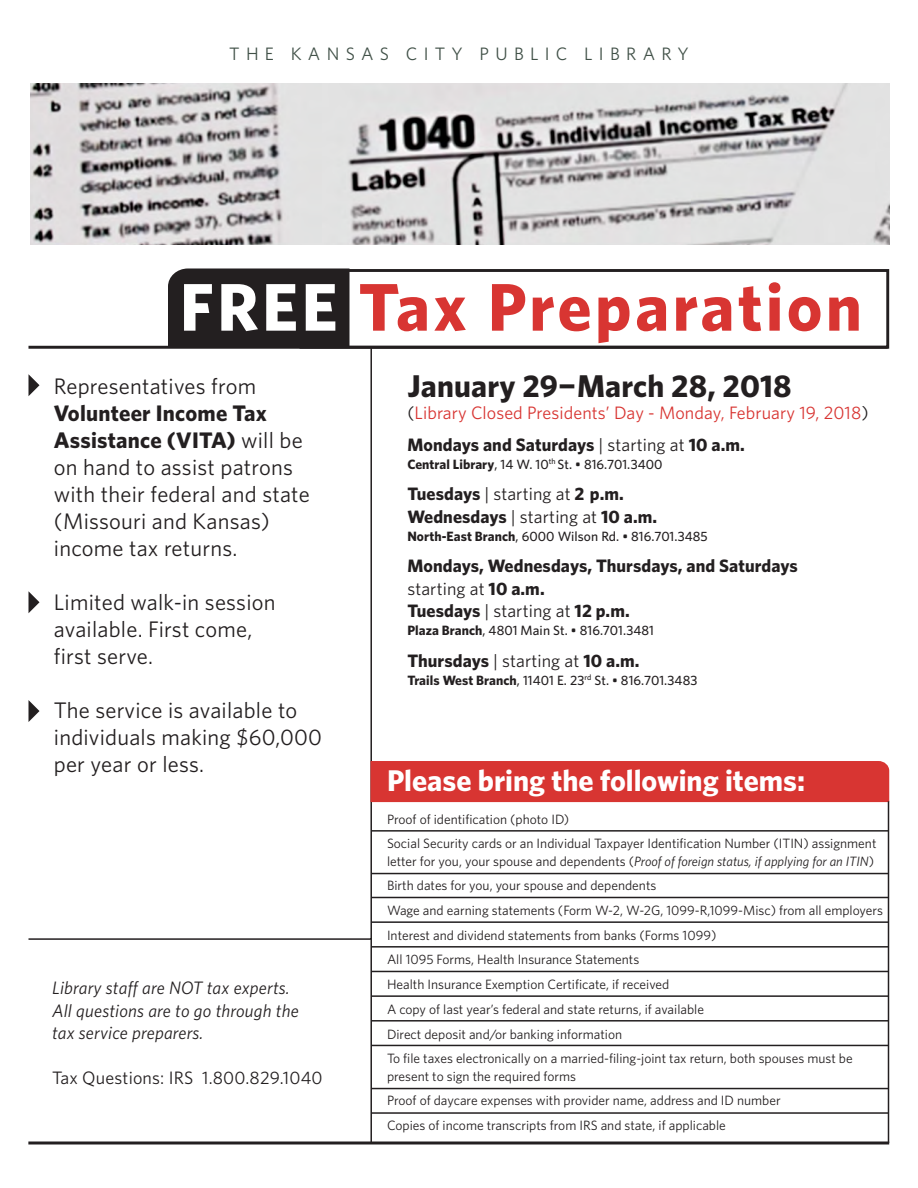
<style>
.page{position:relative;width:918px;height:1188px;background:#fff}
.page>*{position:absolute;margin:0;border:0;box-sizing:border-box;transform-origin:0 0}
.t1{font:700 67.5px "Whitney";letter-spacing:.05em;color:#d83532}
.t2{font:700 31.5px "Whitney";letter-spacing:.005em;color:#231f20}
.t3{font:700 30px "Whitney";color:#fff}
.t4{font:22.5px/27px "Whitney";letter-spacing:.01em;color:#231f20}
.t5{font:700 18px/22.5px "Whitney";letter-spacing:.005em;color:#231f20}
.t6{font:18px/31.5px "Whitney";letter-spacing:.005em;color:#d83532}
.t7{font:italic 18px/22.5px "Whitney";letter-spacing:.01em;color:#231f20}
.t8{font:18px "Whitney";letter-spacing:.01em;color:#231f20}
.t9{font:18px "Whitney";letter-spacing:.35em;color:#415148}
.t10{font:13.5px/24.8px "Whitney";color:#231f20}
.t11{font:500 13.5px "Whitney";letter-spacing:.005em;color:#231f20}
.s1{color:#fff}
.s2{color:#231f20}
.s3{font-weight:700;color:#231f20}
.s4{font-weight:700}
.s5{font-weight:400}
.s6{font-style:italic}
</style>
<div class="page">
<div style="left:168px;top:268px;width:182px;height:78px;background:#231f20"></div>
<svg style="left:28px;top:346px;width:345px;height:594px"></svg>
<hr style="left:28px;top:1142px;width:861px;height:2px;background:#231f20">
<hr style="left:29px;top:346px;width:859px;height:3px;background:#231f20">
<div style="left:300px;top:269px;width:589px;height:80px;border:3px solid #231f20"></div>
<div style="left:370px;top:760px;width:520px;height:43px;background:#d83532"></div>
<img style="left:30px;top:83px;width:859px;height:161px">
<hr style="left:370px;top:939px;width:2px;height:204px;background:#231f20">
<hr style="left:371px;top:830px;width:517px;height:2px;background:#231f20">
<hr style="left:371px;top:873px;width:517px;height:1px;background:#231f20">
<hr style="left:371px;top:897px;width:517px;height:1px;background:#231f20">
<hr style="left:371px;top:921px;width:517px;height:2px;background:#231f20">
<hr style="left:371px;top:946px;width:517px;height:2px;background:#231f20">
<hr style="left:371px;top:971px;width:517px;height:1px;background:#231f20">
<hr style="left:371px;top:995px;width:517px;height:2px;background:#231f20">
<hr style="left:371px;top:1020px;width:517px;height:2px;background:#231f20">
<hr style="left:371px;top:1045px;width:517px;height:1px;background:#231f20">
<hr style="left:371px;top:1088px;width:517px;height:1px;background:#231f20">
<hr style="left:371px;top:1112px;width:517px;height:2px;background:#231f20">
<hr style="left:888px;top:801px;width:1px;height:342px;background:#231f20">
<svg style="left:29px;top:374px;width:10px;height:22px"></svg>
<svg style="left:29px;top:591px;width:10px;height:22px"></svg>
<svg style="left:29px;top:700px;width:10px;height:22px"></svg>
<h3 class="t9" style="left:229px;top:44px;width:461px">THE KANSAS CITY PUBLIC LIBRARY</h3>
<h1 class="t1" style="left:180px;top:266px;width:684px"><span class="s1">FREE</span> Tax Preparation</h1>
<h2 class="t2" style="left:407px;top:367px;width:386px">January 29¬March 28, 2018</h2>
<h3 class="t6" style="left:407px;top:397px;width:463px"><span class="s2">(</span>Library Closed Presidents’ Day - Monday, February 19, 2018<span class="s2">)<br></span><span class="s3">Mondays and Saturdays</span> <span class="s2">| starting at</span> <span class="s3">10 a.m.</span></h3>
<p class="t11" style="left:407px;top:456px;width:257px"><span class="s4">Central Library</span>, 14 W. 10<sup>th</sup> St. • 816.701.3400</p>
<h3 class="t5" style="left:407px;top:482px;width:251px">Tuesdays <span class="s5">| starting at</span> 2 p.m.<br>Wednesdays <span class="s5">| starting at</span> 10 a.m.</h3>
<p class="t11" style="left:407px;top:528px;width:302px"><span class="s4">North-East Branch</span>, 6000 Wilson Rd. • 816.701.3485</p>
<h3 class="t5" style="left:407px;top:554px;width:392px">Mondays, Wednesdays, Thursdays, and Saturdays <span class="s5">starting at</span> 10 a.m.<br>Tuesdays <span class="s5">| starting at</span> 12 p.m.</h3>
<p class="t11" style="left:407px;top:622px;width:248px"><span class="s4">Plaza Branch</span>, 4801 Main St. • 816.701.3481</p>
<h3 class="t5" style="left:407px;top:649px;width:234px">Thursdays <span class="s5">| starting at</span> 10 a.m.</h3>
<p class="t11" style="left:407px;top:672px;width:291px"><span class="s4">Trails West Branch</span>, 11401 E. 23<sup>rd</sup> St. • 816.701.3483</p>
<h3 class="t4" style="left:54px;top:372px;width:204px">Representatives from</h3>
<h3 class="t4" style="left:54px;top:399px;width:258px"><span class="s4">Volunteer Income Tax<br>Assistance (VITA)</span> will be on hand to assist patrons with their federal and state (Missouri and Kansas) income tax returns.</h3>
<h3 class="t4" style="left:54px;top:588px;width:223px">Limited walk-in session available. First come, first serve.</h3>
<h3 class="t4" style="left:54px;top:696px;width:270px">The service is available to individuals making $60,000 per year or less.</h3>
<h3 class="t3" style="left:387px;top:762px;width:420px">Please bring the following items:</h3>
<p class="t10" style="left:387px;top:806px;width:491px">Proof of identification (photo ID)<br>Social Security cards or an Individual Taxpayer Identification Number (ITIN) assignment</p>
<p class="t10" style="left:387px;top:848px;width:497px">letter for you, your spouse and dependents (<span class="s6">Proof of foreign status, if applying for an ITIN</span>)<br>Birth dates for you, your spouse and dependents<br>Wage and earning statements (Form W-2, W-2G, 1099-R,1099-Misc) from all employers Interest and dividend statements from banks (Forms 1099)<br>All 1095 Forms, Health Insurance Statements<br>Health Insurance Exemption Certificate, if received<br>A copy of last year’s federal and state returns, if available<br>Direct deposit and/or banking information<br>To file taxes electronically on a married-filing-joint tax return, both spouses must be</p>
<p class="t10" style="left:387px;top:1063px;width:395px">present to sign the required forms<br>Proof of daycare expenses with provider name, address and ID number<br>Copies of income transcripts from IRS and state, if applicable</p>
<h3 class="t7" style="left:52px;top:977px;width:248px">Library staff are NOT tax experts.<br>All questions are to go through the tax service preparers.</h3>
<h3 class="t8" style="left:52px;top:1068px;width:272px">Tax Questions: IRS 1.800.829.1040</h3>
</div>
